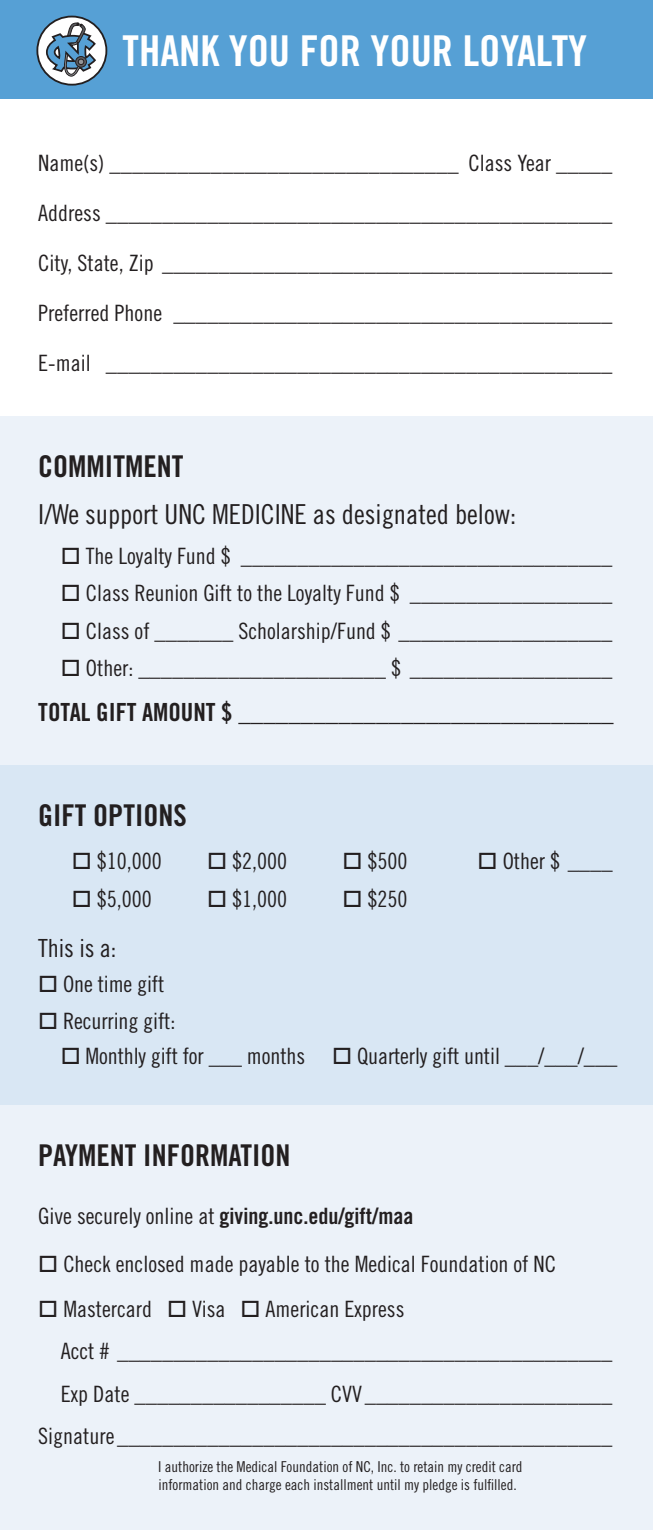
<style>
.page{position:relative;width:653px;height:1530px;background:#fff}
.page>*{position:absolute;margin:0;border:0;box-sizing:border-box;transform-origin:0 0}
.t1{font:42.5px "Trade Gothic Bold Cond Twenty";color:#fff}
.t2{font:30px "Trade Gothic Bold Cond Twenty";color:#231f20}
.t3{font:27.5px "Trade Gothic Cond Eighteen";color:#231f20}
.t4{font:25px "Trade Gothic Bold Cond Twenty";color:#231f20}
.t5{font:25px "Trade Gothic Cond Eighteen";letter-spacing:-.005em;color:#231f20}
.body_copy{font:22.5px/42.5px "Trade Gothic Cond Eighteen";color:#231f20}
.body_copy-2{font:22.5px "Trade Gothic Bold Cond Twenty";color:#231f20}
.t6{font:15px/18px "Trade Gothic Cond Eighteen";color:#231f20}
.s1{font-family:"Trade Gothic Cond Eighteen"}
</style>
<div class="page">
<div style="left:0;top:1104px;width:652px;height:426px;background:#ecf2f9"></div>
<div style="left:0;top:765px;width:652px;height:339px;background:#d9e7f4"></div>
<div style="left:0;top:0;width:652px;height:98px;background:#56a0d5"></div>
<svg style="left:37px;top:17px;width:69px;height:68px"></svg>
<div style="left:36px;top:16px;width:71px;height:70px;border:2px solid #231f20;border-radius:50%"></div>
<svg style="left:45px;top:22px;width:52px;height:55px"></svg>
<div style="left:0;top:416px;width:652px;height:349px;background:#ecf2f9"></div>
<p class="t1" style="left:122px;top:25px;width:466px">THANK YOU FOR YOUR LOYALTY</p>
<p class="body_copy" style="left:38px;top:142px;width:575px">Name(s) _______________________________ Class Year _____</p>
<p class="body_copy" style="left:38px;top:192px;width:575px">Address _____________________________________________</p>
<p class="body_copy" style="left:38px;top:242px;width:575px">City, State, Zip ________________________________________</p>
<p class="body_copy" style="left:38px;top:292px;width:575px">Preferred Phone _______________________________________</p>
<p class="body_copy" style="left:38px;top:342px;width:575px">E-mail _____________________________________________</p>
<p class="t2" style="left:38px;top:448px;width:146px">COMMITMENT</p>
<p class="t3" style="left:38px;top:498px;width:479px">I/We support UNC MEDICINE as designated below:</p>
<p class="body_copy" style="left:61px;top:534px;width:553px">□ The Loyalty Fund $ _________________________________</p>
<p class="body_copy" style="left:61px;top:572px;width:553px">□ Class Reunion Gift to the Loyalty Fund $ __________________</p>
<p class="body_copy" style="left:61px;top:609px;width:553px">□ Class of _______ Scholarship/Fund $ ___________________</p>
<p class="body_copy" style="left:61px;top:647px;width:553px">□ Other: ______________________ $ __________________</p>
<p class="t4" style="left:38px;top:697px;width:577px">TOTAL GIFT AMOUNT $ ______________________________</p>
<p class="t2" style="left:38px;top:797px;width:150px">GIFT OPTIONS</p>
<p class="body_copy" style="left:72px;top:840px;width:91px">□ $10,000</p>
<p class="body_copy" style="left:72px;top:877px;width:81px">□ $5,000</p>
<p class="body_copy" style="left:207px;top:840px;width:81px">□ $2,000</p>
<p class="body_copy" style="left:207px;top:877px;width:81px">□ $1,000</p>
<p class="body_copy" style="left:342px;top:840px;width:67px">□ $500</p>
<p class="body_copy" style="left:342px;top:877px;width:67px">□ $250</p>
<p class="body_copy" style="left:477px;top:840px;width:137px">□ Other $ ____</p>
<p class="t5" style="left:38px;top:933px;width:79px">This is a:</p>
<p class="body_copy" style="left:38px;top:962px;width:127px">□ One time gift</p>
<p class="body_copy" style="left:38px;top:999px;width:138px">□ Recurring gift:</p>
<p class="body_copy" style="left:61px;top:1034px;width:558px">□ Monthly gift for ___ months □ Quarterly gift until ___/___/___</p>
<p class="t2" style="left:38px;top:1137px;width:254px">PAYMENT INFORMATION</p>
<p class="body_copy-2" style="left:38px;top:1203px;width:376px"><span class="s1">Give securely online at</span> giving.unc.edu/gift/maa</p>
<p class="body_copy" style="left:38px;top:1242px;width:519px">□ Check enclosed made payable to the Medical Foundation of NC</p>
<p class="body_copy" style="left:61px;top:1287px;width:553px;text-indent:-22px">□ Mastercard □ Visa □ American Express<br>Acct # ____________________________________________<br>Exp Date _________________ CVV______________________</p>
<p class="body_copy" style="left:38px;top:1415px;width:575px">Signature____________________________________________</p>
<p class="t6" style="left:158px;top:1457px;width:366px">I authorize the Medical Foundation of NC, Inc. to retain my credit card information and charge each installment until my pledge is fulfilled.</p>
</div>
